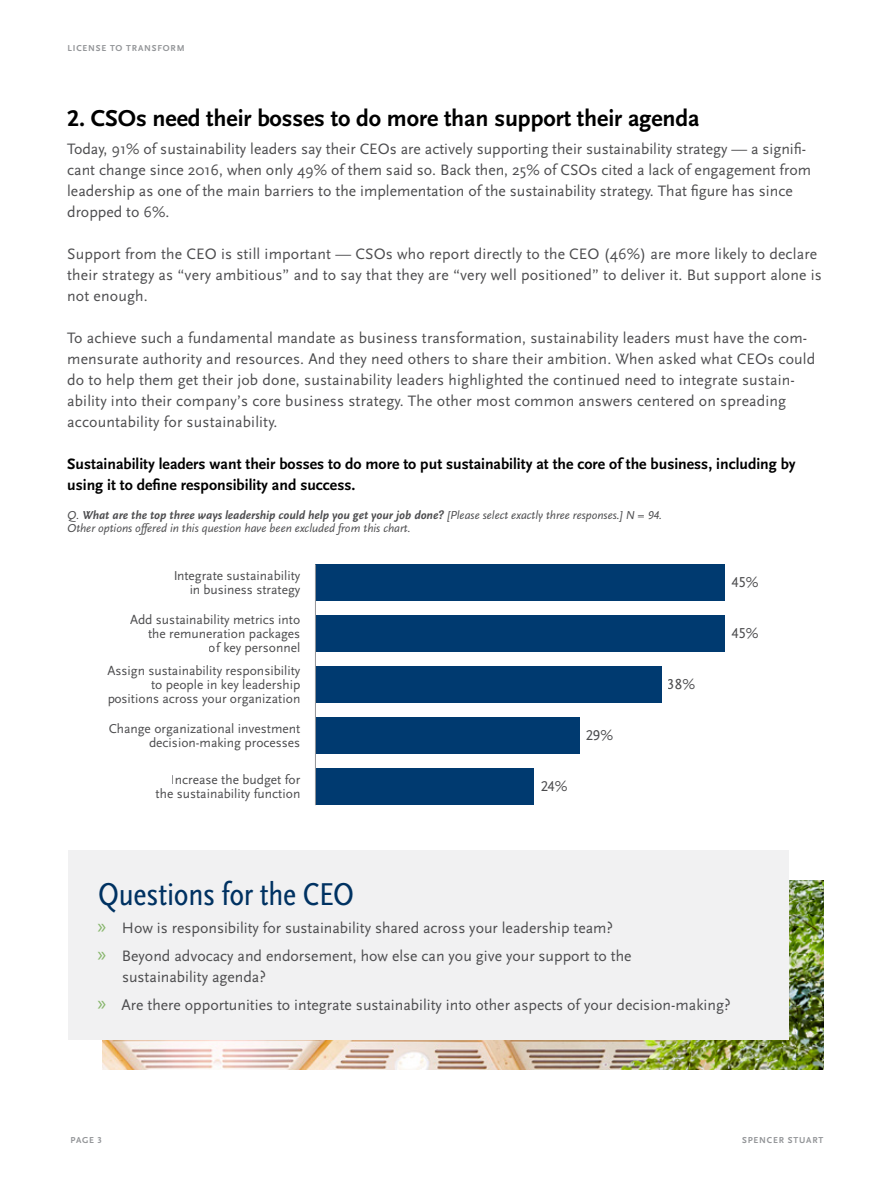
<style>
.page{position:relative;width:891px;height:1188px;background:#fff}
.page>*{position:absolute;margin:0;border:0;box-sizing:border-box;transform-origin:0 0}
.t1{font:condensed 33px "Scala Sans Pro";letter-spacing:-.01em;color:#003262}
.t2{font:700 24px "Scala Sans Pro";letter-spacing:-.005em;color:#000}
.t3{font:15.75px/21px "Scala Sans Pro";letter-spacing:.01em;color:#4d4d4f}
.t4{font:700 15.75px/21px "Scala Sans Pro";color:#000}
.t5{font:15px "Scala Sans Pro";color:#4c4c4e}
.t6{font:13.5px/14.1px "Scala Sans Pro";color:#4c4c4e;text-align:right}
.t7{font:italic 12px/13.5px "Scala Sans Pro";color:#4d4d4f}
.t8{font:700 9px "Scala Sans Pro";letter-spacing:.09em;color:#939598}
.s1{font-weight:700}
.s2{font-family:"Myriad Pro";font-size:21px;color:#86b56a}
</style>
<div class="page">
<div style="left:315px;top:564px;width:410px;height:37px;background:#003a70"></div>
<div style="left:315px;top:615px;width:410px;height:37px;background:#003a70"></div>
<div style="left:315px;top:666px;width:346px;height:37px;background:#003a70"></div>
<div style="left:315px;top:717px;width:264px;height:37px;background:#003a70"></div>
<div style="left:315px;top:768px;width:219px;height:37px;background:#003a70"></div>
<hr style="left:315px;top:564px;width:1px;height:241px;background:#939598">
<img style="left:102px;top:880px;width:722px;height:190px">
<div style="left:68px;top:850px;width:721px;height:190px;background:#f1f1f2"></div>
<p class="t8" style="left:68px;top:43px;width:119px">License to Transform</p>
<h2 class="t2" style="left:67px;top:104px;width:40px">2. CSO</h2>
<h2 class="t2" style="left:136px;top:104px;width:565px">s need their bosses to do more than support their agenda</h2>
<p class="t3" style="left:67px;top:138px;width:745px">Today, 91% of sustainability leaders say their CEOs are actively supporting their sustainability strategy — a signifi&shy;cant change since 2016, when only 49% of them said so. Back then, 25% of CSOs cited a lack of engagement from leadership as one of the main barriers to the implementation of the sustainability strategy. That figure has since dropped to 6%.</p>
<p class="t3" style="left:67px;top:243px;width:756px">Support from the CEO is still important — CSOs who report directly to the CEO (46%) are more likely to declare their strategy as “very ambitious” and to say that they are “very well positioned” to deliver it. But support alone is not enough.</p>
<p class="t3" style="left:67px;top:327px;width:750px">To achieve such a fundamental mandate as business transformation, sustainability leaders must have the com&shy;mensurate authority and resources. And they need others to share their ambition. When asked what CEOs could do to help them get their job done, sustainability leaders highlighted the continued need to integrate sustain&shy;ability into their company’s core business strategy. The other most common answers centered on spreading accountability for sustainability.</p>
<p class="t4" style="left:67px;top:453px;width:730px">Sustainability leaders want their bosses to do more to put sustainability at the core of the business, including by using it to define responsibility and success.</p>
<p class="t7" style="left:67px;top:508px;width:596px">Q. <span class="s1">What are the top three ways leadership could help you get your job done?</span> [Please select exactly three responses.] N = 94.<br>Other options offered in this question have been excluded from this chart.</p>
<p class="t6" style="left:173px;top:569px;width:129px">Integrate sustainability in business strategy</p>
<p class="t6" style="left:130px;top:613px;width:172px">Add sustainability metrics into the remuneration packages<br>of key personnel</p>
<p class="t6" style="left:107px;top:664px;width:195px">Assign sustainability responsibility to people in key leadership positions across your organization</p>
<p class="t6" style="left:109px;top:722px;width:193px">Change organizational investment decision-making processes</p>
<p class="t6" style="left:156px;top:773px;width:146px">Increase the budget for the sustainability function</p>
<p class="t5" style="left:540px;top:778px;width:28px">24%</p>
<p class="t5" style="left:732px;top:574px;width:28px">45%</p>
<p class="t5" style="left:732px;top:625px;width:28px">45%</p>
<p class="t5" style="left:668px;top:676px;width:29px">38%</p>
<p class="t5" style="left:585px;top:727px;width:29px">29%</p>
<h1 class="t1" style="left:98px;top:875px;width:257px">Questions for the CEO</h1>
<p class="t3" style="left:97px;top:914px;width:536px;line-height:27.8px"><span class="s2">»</span> How is responsibility for sustainability shared across your leadership team?<br><span class="s2">»</span> Beyond advocacy and endorsement, how else can you give your support to the</p>
<p class="t3" style="left:97px;top:963px;width:635px;line-height:27.8px;text-indent:25px">sustainability agenda?<br><span class="s2">»</span> Are there opportunities to integrate sustainability into other aspects of your decision-making?</p>
<p class="t8" style="left:70px;top:1135px;width:33px">PAGE 3</p>
<p class="t8" style="left:742px;top:1135px;width:19px">SPENCER</p>
<p class="t8" style="left:788px;top:1135px;width:37px">STUART</p>
</div>
